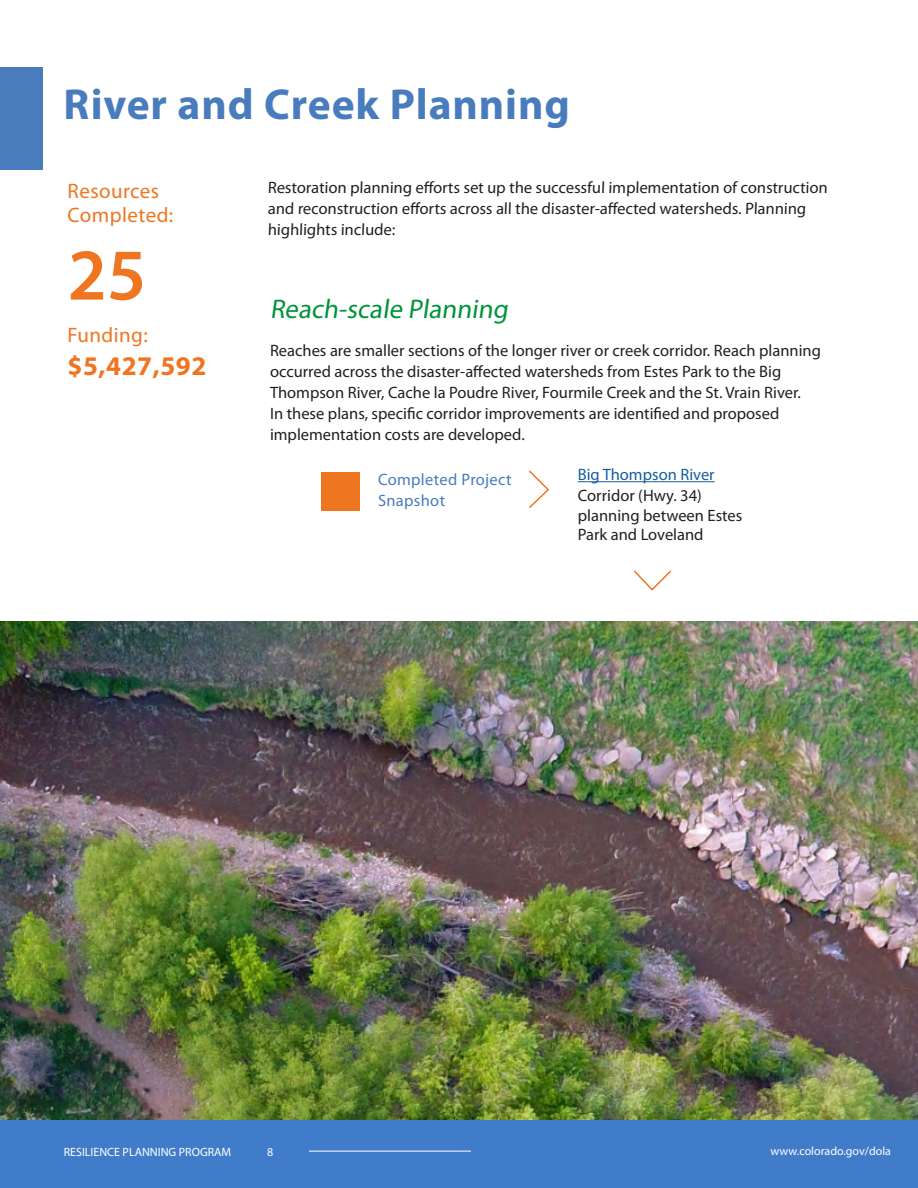
<style>
.page{position:relative;width:918px;height:1188px;background:#fff}
.page>*{position:absolute;margin:0;border:0;box-sizing:border-box;transform-origin:0 0}
.Subtitle2_Blue_Right{font:600 73.5px "Myriad Pro";color:#ef7521}
.Page_Title{font:700 43.5px "Myriad Pro";letter-spacing:.02em;color:#487cbd}
.Subsection_Body{font:27px "Myriad Pro";color:#00943b}
.Subtitle2_Blue{font:700 27px "Myriad Pro";letter-spacing:.02em;color:#ef7521}
.Resources_and_Fundin{font:21px/24px "Myriad Pro";letter-spacing:.02em;color:#ef7521}
.Subsection_Body-2{font:16.5px/21px "Myriad Pro";color:#231f20}
.Body_Text_2{font:16.5px/21px "Myriad Pro";color:#231f20}
.Body_Text{font:16.5px/19.5px "Myriad Pro";color:#231f20}
.Body_Text-2{font:16.5px/21px "Myriad Pro";color:#175d9e}
.Subtitle2_Blue-2{font:16.5px/21px "Myriad Pro";letter-spacing:.02em;color:#487cbd}
.t1{font:12px "Myriad Pro";color:#fff}
.t2{font:12px "Myriad Pro";color:#fff}
.s1{color:#231f20}
</style>
<div class="page">
<div style="left:0;top:1120px;width:918px;height:68px;background:#407cca"></div>
<hr style="left:309px;top:1151px;width:162px;height:1px;background:#fff">
<div style="left:0;top:68px;width:43px;height:102px;background:#487cbd"></div>
<hr style="left:578px;top:481px;width:137px;height:1px;background:#175d9e">
<svg style="left:529px;top:470px;width:21px;height:38px"></svg>
<div style="left:321px;top:472px;width:39px;height:39px;background:#ef7521"></div>
<img style="left:1px;top:622px;width:916px;height:498px">
<svg style="left:633px;top:570px;width:39px;height:21px"></svg>
<p class="Page_Title" style="left:64px;top:76px;width:508px">River and Creek Planning</p>
<p class="Resources_and_Fundin" style="left:68px;top:179px;width:107px">Resources<br>Completed:</p>
<p class="Subtitle2_Blue_Right" style="left:68px;top:228px;width:80px">25</p>
<p class="Resources_and_Fundin" style="left:68px;top:323px;width:82px">Funding:</p>
<p class="Subtitle2_Blue" style="left:68px;top:348px;width:140px">$5,427,592</p>
<p class="Body_Text_2" style="left:268px;top:177px;width:562px">Restoration planning efforts set up the successful implementation of construction and reconstruction efforts across all the disaster-affected watersheds. Planning highlights include:</p>
<p class="Subsection_Body" style="left:270px;top:292px;width:244px">Reach-scale Planning</p>
<p class="Subsection_Body-2" style="left:270px;top:339px;width:552px">Reaches are smaller sections of the longer river or creek corridor. Reach planning occurred across the disaster-affected watersheds from Estes Park to the Big Thompson River, Cache la Poudre River, Fourmile Creek and the St. Vrain River.<br>In these plans, specific corridor improvements are identified and proposed implementation costs are developed.</p>
<p class="Subtitle2_Blue-2" style="left:378px;top:468px;width:135px">Completed Project<br>Snapshot</p>
<p class="Body_Text-2" style="left:578px;top:464px;width:138px">Big Thompson River<br><span class="s1">Corridor (Hwy. 34)</span></p>
<p class="Body_Text" style="left:578px;top:505px;width:166px">planning between Estes<br>Park and Loveland</p>
<p class="t1" style="left:64px;top:1144px;width:169px">RESILIENCE PLANNING PROGRAM</p>
<p class="t1" style="left:267px;top:1144px;width:8px">8</p>
<p class="t2" style="left:771px;top:1143px;width:122px">www.colorado.gov/dola</p>
</div>
